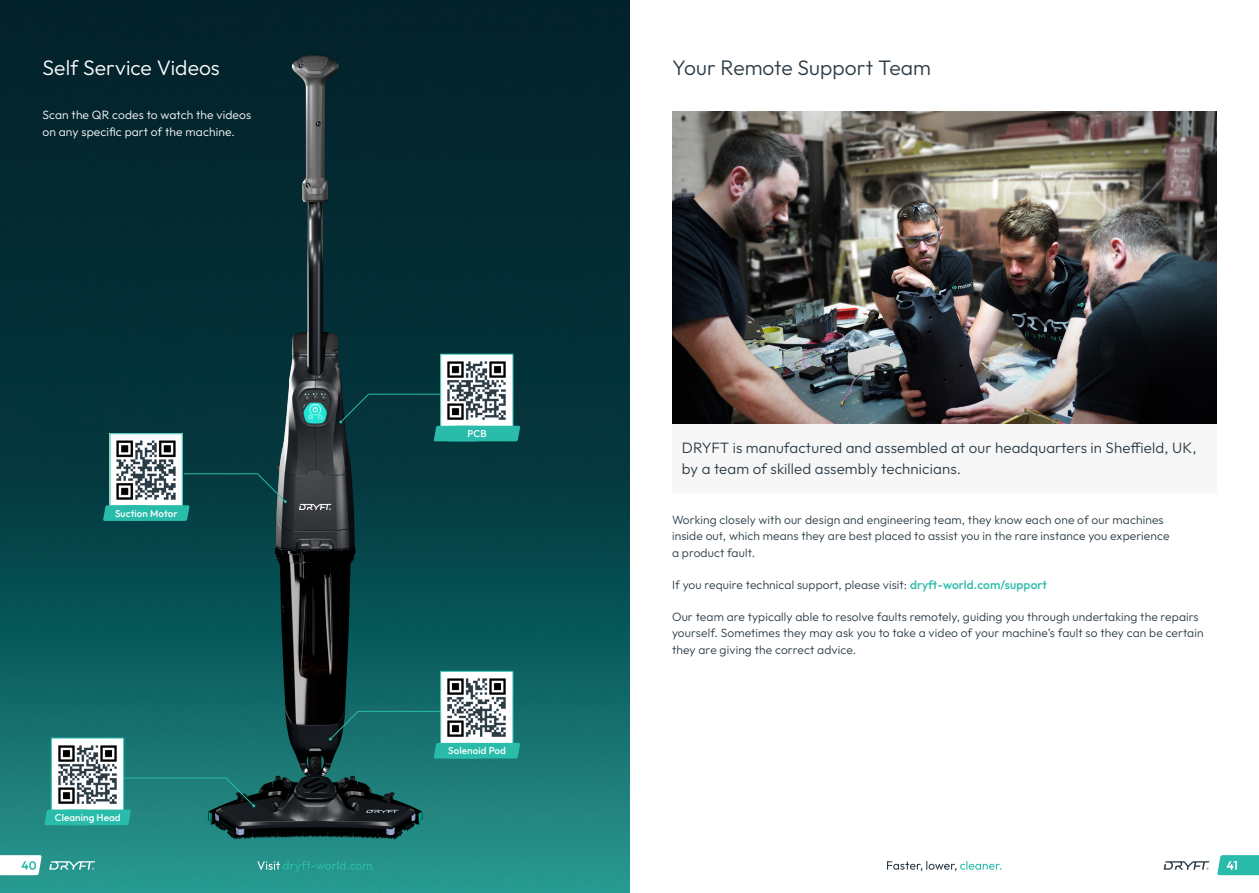
<style>
.page{position:relative;width:1259px;height:893px;background:#fff}
.page>*{position:absolute;margin:0;border:0;box-sizing:border-box;transform-origin:0 0}
.Body_Copy{font:300 21px "Outfit";letter-spacing:.005em;color:#2b3b45}
.Body_Copy-2{font:300 21px "Outfit";color:#fff}
.Body_Copy-3{font:300 15px/21px "Outfit";letter-spacing:.01em;color:#2b3b45}
.Body_Copy-4{font:300 12px/16.5px "Outfit";letter-spacing:.01em;color:#2b3b45}
.Body_Copy-5{font:300 12px/16.5px "Outfit";letter-spacing:.01em;color:#fff}
.Body_Copy-6{font:500 9.9px "Outfit";letter-spacing:.01em;color:#fff}
.s1{font-weight:500;color:#2abcab}
</style>
<div class="page">
<img style="left:0;top:0;width:629px;height:893px">
<img style="left:204px;top:51px;width:222px;height:792px">
<div style="left:672px;top:420px;width:544px;height:73px;background:#f7f7f8"></div>
<img style="left:672px;top:111px;width:544px;height:312px">
<img style="left:112px;top:435px;width:69px;height:38px">
<div style="left:110px;top:433px;width:73px;height:73px;border:1px solid #2abcab"></div>
<svg style="left:103px;top:473px;width:184px;height:48px;background:#3c7374"></svg>
<img style="left:53px;top:740px;width:69px;height:37px">
<div style="left:51px;top:738px;width:73px;height:73px;border:1px solid #2abcab"></div>
<svg style="left:44px;top:777px;width:211px;height:48px;background:#428b87"></svg>
<img style="left:442px;top:673px;width:69px;height:38px">
<div style="left:440px;top:671px;width:73px;height:73px;border:1px solid #2abcab"></div>
<svg style="left:329px;top:711px;width:191px;height:47px;background:#418986"></svg>
<img style="left:442px;top:356px;width:69px;height:37px">
<svg style="left:339px;top:393px;width:181px;height:48px;background:#3a6d6f"></svg>
<svg style="left:887px;top:861px;width:114px;height:10px"></svg>
<svg style="left:1163px;top:861px;width:46px;height:9px"></svg>
<svg style="left:1217px;top:855px;width:42px;height:20px"></svg>
<svg style="left:49px;top:861px;width:46px;height:9px"></svg>
<svg style="left:0;top:855px;width:42px;height:20px"></svg>
<svg style="left:257px;top:861px;width:115px;height:11px"></svg>
<p class="Body_Copy-2" style="left:43px;top:55px;width:179px">Self Service Videos</p>
<p class="Body_Copy-5" style="left:43px;top:107px;width:210px">Scan the QR codes to watch the videos on any specific part of the machine.</p>
<p class="Body_Copy-6" style="left:115px;top:507px;width:64px">Suction Motor</p>
<p class="Body_Copy-6" style="left:55px;top:811px;width:67px">Cleaning Head</p>
<p class="Body_Copy-6" style="left:467px;top:427px;width:21px">PCB</p>
<p class="Body_Copy-6" style="left:448px;top:744px;width:59px">Solenoid Pod</p>
<p class="Body_Copy" style="left:672px;top:55px;width:260px">Your Remote Support Team</p>
<p class="Body_Copy-3" style="left:682px;top:437px;width:516px">DRYFT is manufactured and assembled at our headquarters in Sheffield, UK, by a team of skilled assembly technicians.</p>
<p class="Body_Copy-4" style="left:672px;top:511px;width:499px">Working closely with our design and engineering team, they know each one of our machines inside out, which means they are best placed to assist you in the rare instance you experience a product fault.</p>
<p class="Body_Copy-4" style="left:672px;top:576px;width:377px">If you require technical support, please visit: <span class="s1">dryft-world.com/support</span></p>
<p class="Body_Copy-4" style="left:672px;top:608px;width:533px">Our team are typically able to resolve faults remotely, guiding you through undertaking the repairs yourself. Sometimes they may ask you to take a video of your machine’s fault so they can be certain they are giving the correct advice.</p>
</div>
